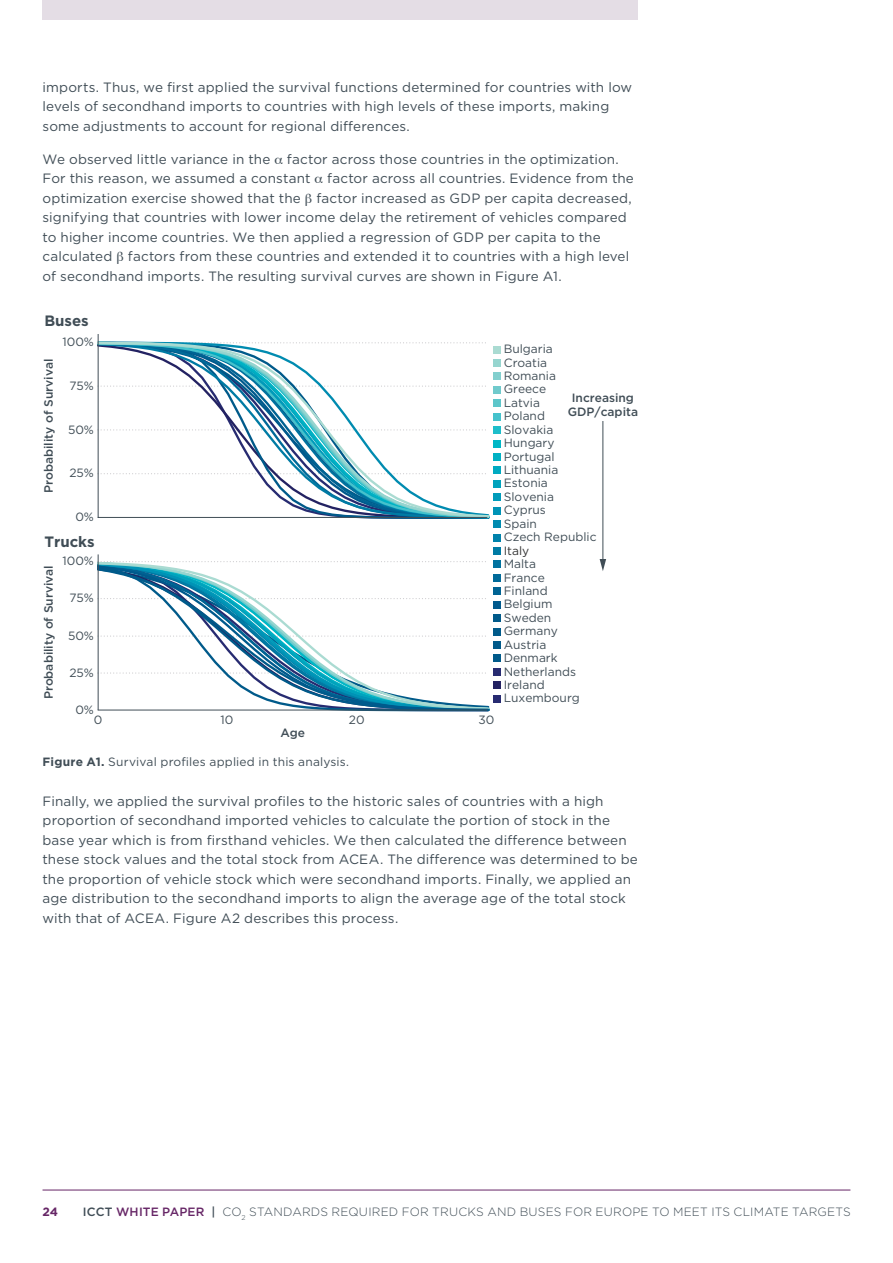
<style>
.page{position:relative;width:893px;height:1263px;background:#fff}
.page>*{position:absolute;margin:0;border:0;box-sizing:border-box;transform-origin:0 0}
.t1{font:700 15px "Gotham";color:#404d56}
.t2{font:13.5px/19.5px "Gotham";letter-spacing:.01em;color:#404d56}
.t3{font:12px/13.5px "Gotham";color:#404d56}
.t4{font:300 12px "Gotham";letter-spacing:.015em;color:#404d56}
.t5{font:500 12px/14.4px "Gotham";color:#404d56;text-align:center}
.t6{font:12px "Gotham";color:#333}
.t7{font:700 12px "Gotham";color:#662666}
.s1{font-weight:700}
.s2{font-weight:500}
.s3{font-weight:500;color:#662666}
</style>
<div class="page">
<hr style="left:43px;top:1190px;width:807px;height:1px;background:#662666">
<div style="left:43px;top:0;width:595px;height:20px;background:#e4dde5"></div>
<svg style="left:97px;top:341px;width:393px;height:178px"></svg>
<hr style="left:98px;top:334px;width:1px;height:184px;background:#404d56">
<hr style="left:98px;top:517px;width:389px;height:1px;background:#404d56">
<svg style="left:97px;top:564px;width:393px;height:148px"></svg>
<hr style="left:98px;top:554px;width:1px;height:156px;background:#404d56">
<div style="left:494px;top:346px;width:7px;height:7px;background:#aadbd2"></div>
<div style="left:494px;top:359px;width:7px;height:8px;background:#96d5cf"></div>
<div style="left:494px;top:373px;width:7px;height:7px;background:#82cfce"></div>
<div style="left:494px;top:386px;width:7px;height:7px;background:#70cacc"></div>
<div style="left:494px;top:400px;width:7px;height:7px;background:#5dc6ca"></div>
<div style="left:494px;top:413px;width:7px;height:7px;background:#45c2cc"></div>
<div style="left:494px;top:426px;width:7px;height:8px;background:#1ebeca"></div>
<div style="left:494px;top:440px;width:7px;height:7px;background:#00b7c6"></div>
<div style="left:494px;top:453px;width:7px;height:8px;background:#00b1c4"></div>
<div style="left:494px;top:467px;width:7px;height:7px;background:#00aac1"></div>
<div style="left:494px;top:480px;width:7px;height:7px;background:#00a3bd"></div>
<div style="left:494px;top:494px;width:7px;height:7px;background:#009bba"></div>
<div style="left:494px;top:507px;width:7px;height:7px;background:#0093b6"></div>
<div style="left:494px;top:520px;width:7px;height:8px;background:#008bb0"></div>
<div style="left:494px;top:534px;width:7px;height:7px;background:#0082ab"></div>
<div style="left:494px;top:547px;width:7px;height:8px;background:#007ba4"></div>
<div style="left:494px;top:561px;width:7px;height:7px;background:#00729f"></div>
<div style="left:494px;top:574px;width:7px;height:8px;background:#006a99"></div>
<div style="left:494px;top:588px;width:7px;height:7px;background:#006393"></div>
<div style="left:494px;top:601px;width:7px;height:7px;background:#005a8d"></div>
<div style="left:494px;top:614px;width:7px;height:8px;background:#005a8a"></div>
<div style="left:494px;top:628px;width:7px;height:7px;background:#005a8a"></div>
<div style="left:494px;top:641px;width:7px;height:8px;background:#005a8a"></div>
<div style="left:494px;top:655px;width:7px;height:7px;background:#005a8a"></div>
<div style="left:494px;top:668px;width:7px;height:8px;background:#272b71"></div>
<div style="left:494px;top:682px;width:7px;height:7px;background:#232262"></div>
<div style="left:494px;top:695px;width:7px;height:7px;background:#272b71"></div>
<hr style="left:602px;top:421px;width:1px;height:140px;background:#404d56">
<svg style="left:600px;top:559px;width:6px;height:12px"></svg>
<hr style="left:98px;top:710px;width:389px;height:1px;background:#404d56">
<p class="t2" style="left:43px;top:77px;width:591px">imports. Thus, we first applied the survival functions determined for countries with low levels of secondhand imports to countries with high levels of these imports, making some adjustments to account for regional differences.</p>
<p class="t2" style="left:43px;top:149px;width:593px">We observed little variance in the factor across those countries in the optimization.<br>For this reason, we assumed a constant factor across all countries. Evidence from the optimization exercise showed that the factor increased as GDP per capita decreased, signifying that countries with lower income delay the retirement of vehicles compared to higher income countries. We then applied a regression of GDP per capita to the calculated factors from these countries and extended it to countries with a high level of secondhand imports. The resulting survival curves are shown in Figure A1.</p>
<p class="t1" style="left:44px;top:311px;width:46px">Buses</p>
<p class="t5" style="left:41px;top:493px;width:136px;rotate:-90deg">Probability of Survival</p>
<p class="t3" style="left:62px;top:335px;width:33px">100%</p>
<p class="t3" style="left:69px;top:378px;width:26px">75%</p>
<p class="t3" style="left:68px;top:422px;width:27px">50%</p>
<p class="t3" style="left:69px;top:466px;width:26px">25%</p>
<p class="t3" style="left:75px;top:510px;width:20px">0%</p>
<p class="t1" style="left:44px;top:531px;width:52px">Trucks</p>
<p class="t5" style="left:41px;top:699px;width:136px;rotate:-90deg">Probability of Survival</p>
<p class="t3" style="left:62px;top:554px;width:33px">100%</p>
<p class="t3" style="left:69px;top:591px;width:26px">75%</p>
<p class="t3" style="left:68px;top:628px;width:27px">50%</p>
<p class="t3" style="left:69px;top:665px;width:26px">25%</p>
<p class="t3" style="left:75px;top:702px;width:20px">0%</p>
<p class="t3" style="left:94px;top:713px;width:10px">0</p>
<p class="t3" style="left:220px;top:713px;width:14px">10</p>
<p class="t3" style="left:349px;top:713px;width:17px">20</p>
<p class="t3" style="left:478px;top:713px;width:17px">30</p>
<p class="t5" style="left:280px;top:725px;width:26px">Age</p>
<p class="t3" style="left:504px;top:342px;width:94px">Bulgaria<br>Croatia<br>Romania<br>Greece<br>Latvia<br>Poland<br>Slovakia<br>Hungary<br>Portugal<br>Lithuania<br>Estonia<br>Slovenia<br>Cyprus<br>Spain<br>Czech Republic</p>
<p class="t6" style="left:504px;top:543px;width:27px">Italy</p>
<p class="t3" style="left:504px;top:557px;width:78px">Malta<br>France<br>Finland<br>Belgium<br>Sweden<br>Germany<br>Austria<br>Denmark<br>Netherlands<br>Ireland<br>Luxembourg</p>
<p class="t5" style="left:568px;top:390px;width:72px">Increasing<br>GDP/capita</p>
<p class="t3" style="left:43px;top:755px;width:308px"><span class="s1">Figure A1.</span> Survival profiles applied in this analysis.</p>
<p class="t2" style="left:43px;top:791px;width:597px">Finally, we applied the survival profiles to the historic sales of countries with a high proportion of secondhand imported vehicles to calculate the portion of stock in the base year which is from firsthand vehicles. We then calculated the difference between these stock values and the total stock from ACEA. The difference was determined to be the proportion of vehicle stock which were secondhand imports. Finally, we applied an age distribution to the secondhand imports to align the average age of the total stock with that of ACEA. Figure A2 describes this process.</p>
<p class="t7" style="left:43px;top:1203px;width:17px">24</p>
<p class="t4" style="left:83px;top:1204px;width:769px"><span class="s2">ICCT</span> <span class="s3">WHITE PAPER</span> <span class="s2">|</span> CO<sub>2</sub> STANDARDS REQUIRED FOR TRUCKS AND BUSES FOR EUROPE TO MEET ITS CLIMATE TARGETS</p>
</div>
